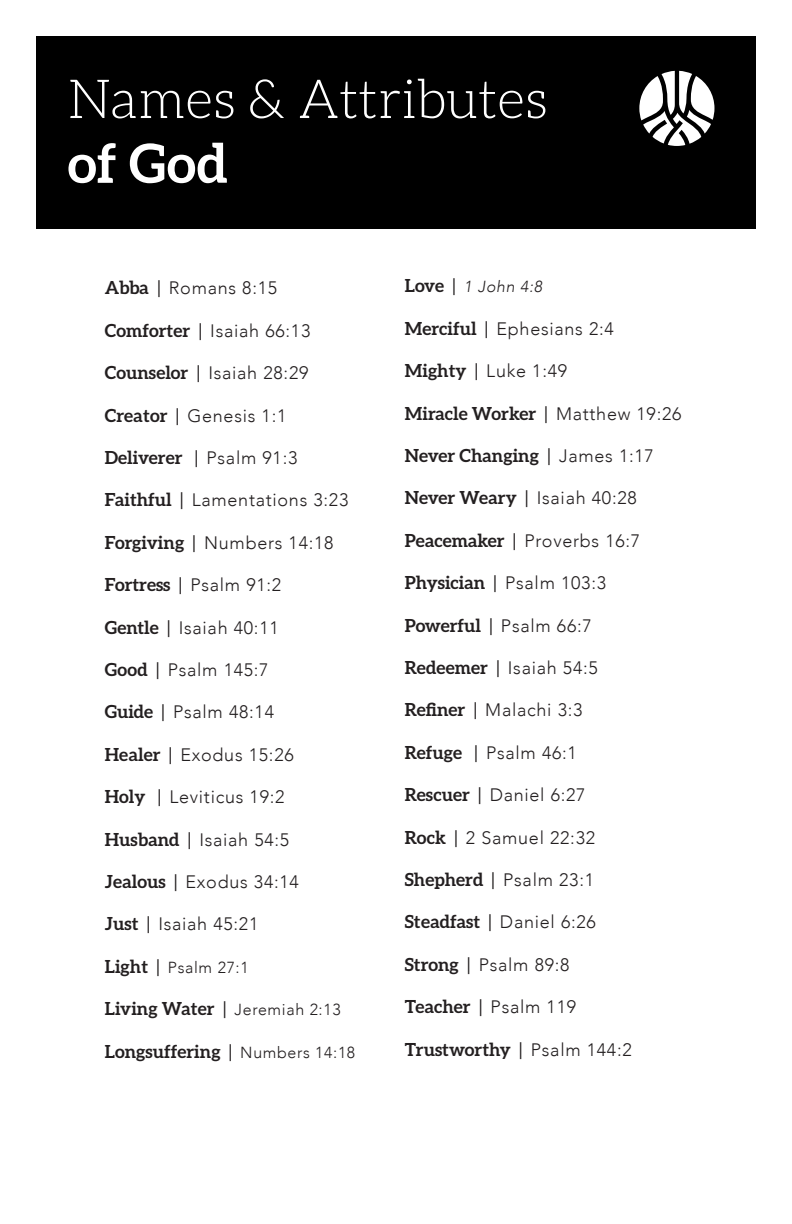
<style>
.page{position:relative;width:792px;height:1224px;background:#fff}
.page>*{position:absolute;margin:0;border:0;box-sizing:border-box;transform-origin:0 0}
.t1{font:300 54px "Aleo";color:#fff}
.t2{font:700 54px "Aleo";color:#fff}
.t3{font:300 18px "Avenir";letter-spacing:.04em;color:#231f20}
.t4{font:700 18px "Aleo";color:#231f20}
.t5{font:300 16px "Avenir";letter-spacing:.04em;color:#231f20}
.t6{font:italic 300 16px "Avenir";color:#231f20}
.s1{font-family:"Aleo";font-weight:700}
.s2{font-family:"Aleo";font-weight:400}
.s3{font-weight:400}
.s4{font-family:"Avenir";font-weight:300}
.s5{font-family:"Aleo";font-weight:700;font-size:18px}
.s6{font-family:"Aleo";font-weight:400;font-size:18px}
.s7{font-family:"Avenir";font-weight:300;font-size:16px}
.s8{font-family:"Aleo";font-weight:700;font-style:normal;font-size:18px}
.s9{font-family:"Aleo";font-weight:400;font-style:normal;font-size:18px}
</style>
<div class="page">
<div style="left:36px;top:36px;width:720px;height:193px;background:#000"></div>
<svg style="left:639px;top:71px;width:75px;height:75px"></svg>
<p class="t1" style="left:68px;top:70px;width:481px">Names &amp; Attributes</p>
<p class="t2" style="left:68px;top:132px;width:162px">of God</p>
<p class="t3" style="left:105px;top:278px;width:174px"><span class="s1">Abba</span> <span class="s2">|</span> Romans 8:15</p>
<p class="t3" style="left:105px;top:320px;width:207px"><span class="s1">Comforter</span> <span class="s2">|</span> Isaiah 66:13</p>
<p class="t3" style="left:105px;top:362px;width:205px"><span class="s1">Counselor</span> <span class="s2">|</span> Isaiah 28:29</p>
<p class="t3" style="left:105px;top:405px;width:183px"><span class="s1">Creator</span> <span class="s2">|</span> Genesis 1:1</p>
<p class="t4" style="left:105px;top:447px;width:194px">Deliverer <span class="s3">|</span> <span class="s4">Psalm 91:3</span></p>
<p class="t3" style="left:105px;top:490px;width:245px"><span class="s1">Faithful</span> <span class="s2">|</span> Lamentations 3:23</p>
<p class="t3" style="left:105px;top:532px;width:230px"><span class="s1">Forgiving</span> <span class="s2">|</span> Numbers 14:18</p>
<p class="t3" style="left:105px;top:574px;width:178px"><span class="s1">Fortress</span> <span class="s2">|</span> Psalm 91:2</p>
<p class="t3" style="left:105px;top:617px;width:175px"><span class="s1">Gentle</span> <span class="s2">|</span> Isaiah 40:11</p>
<p class="t3" style="left:105px;top:659px;width:165px"><span class="s1">Good</span> <span class="s2">|</span> Psalm 145:7</p>
<p class="t3" style="left:105px;top:702px;width:171px"><span class="s1">Guide</span> <span class="s2">|</span> Psalm 48:14</p>
<p class="t3" style="left:105px;top:744px;width:190px"><span class="s1">Healer</span> <span class="s2">|</span> Exodus 15:26</p>
<p class="t3" style="left:105px;top:786px;width:181px"><span class="s1">Holy</span> <span class="s2">|</span> Leviticus 19:2</p>
<p class="t3" style="left:105px;top:829px;width:186px"><span class="s1">Husband</span> <span class="s2">|</span> Isaiah 54:5</p>
<p class="t3" style="left:105px;top:871px;width:196px"><span class="s1">Jealous</span> <span class="s2">|</span> Exodus 34:14</p>
<p class="t3" style="left:105px;top:914px;width:155px"><span class="s1">Just</span> <span class="s2">|</span> Isaiah 45:21</p>
<p class="t5" style="left:105px;top:958px;width:145px"><span class="s5">Light</span> <span class="s6">|</span> Psalm 27:1</p>
<p class="t5" style="left:105px;top:1000px;width:237px"><span class="s5">Living Water</span> <span class="s6">|</span> Jeremiah 2:13</p>
<p class="t4" style="left:105px;top:1041px;width:252px">Longsuffering <span class="s3">|</span> <span class="s7">Numbers 14:18</span></p>
<p class="t6" style="left:405px;top:278px;width:139px"><span class="s8">Love</span> <span class="s9">|</span> 1 John 4:8</p>
<p class="t3" style="left:405px;top:318px;width:211px"><span class="s1">Merciful</span> <span class="s2">|</span> Ephesians 2:4</p>
<p class="t3" style="left:405px;top:360px;width:164px"><span class="s1">Mighty</span> <span class="s2">|</span> Luke 1:49</p>
<p class="t4" style="left:405px;top:403px;width:278px">Miracle Worker <span class="s3">|</span> <span class="s4">Matthew 19:26</span></p>
<p class="t4" style="left:405px;top:445px;width:251px">Never Changing <span class="s3">|</span> <span class="s4">James 1:17</span></p>
<p class="t3" style="left:405px;top:488px;width:233px"><span class="s1">Never Weary</span> <span class="s2">|</span> Isaiah 40:28</p>
<p class="t3" style="left:405px;top:530px;width:237px"><span class="s1">Peacemaker</span> <span class="s2">|</span> Proverbs 16:7</p>
<p class="t3" style="left:405px;top:572px;width:203px"><span class="s1">Physician</span> <span class="s2">|</span> Psalm 103:3</p>
<p class="t3" style="left:405px;top:615px;width:189px"><span class="s1">Powerful</span> <span class="s2">|</span> Psalm 66:7</p>
<p class="t3" style="left:405px;top:657px;width:195px"><span class="s1">Redeemer</span> <span class="s2">|</span> Isaiah 54:5</p>
<p class="t3" style="left:405px;top:700px;width:179px"><span class="s1">Refiner</span> <span class="s2">|</span> Malachi 3:3</p>
<p class="t3" style="left:405px;top:742px;width:174px"><span class="s1">Refuge</span> <span class="s2">|</span> Psalm 46:1</p>
<p class="t3" style="left:405px;top:784px;width:182px"><span class="s1">Rescuer</span> <span class="s2">|</span> Daniel 6:27</p>
<p class="t3" style="left:405px;top:827px;width:192px"><span class="s1">Rock</span> <span class="s2">|</span> 2 Samuel 22:32</p>
<p class="t3" style="left:405px;top:869px;width:191px"><span class="s1">Shepherd</span> <span class="s2">|</span> Psalm 23:1</p>
<p class="t3" style="left:405px;top:912px;width:193px"><span class="s1">Steadfast</span> <span class="s2">|</span> Daniel 6:26</p>
<p class="t3" style="left:405px;top:954px;width:166px"><span class="s1">Strong</span> <span class="s2">|</span> Psalm 89:8</p>
<p class="t3" style="left:405px;top:996px;width:173px"><span class="s1">Teacher</span> <span class="s2">|</span> Psalm 119</p>
<p class="t4" style="left:405px;top:1039px;width:228px">Trustworthy <span class="s3">|</span> <span class="s4">Psalm 144:2</span></p>
</div>
